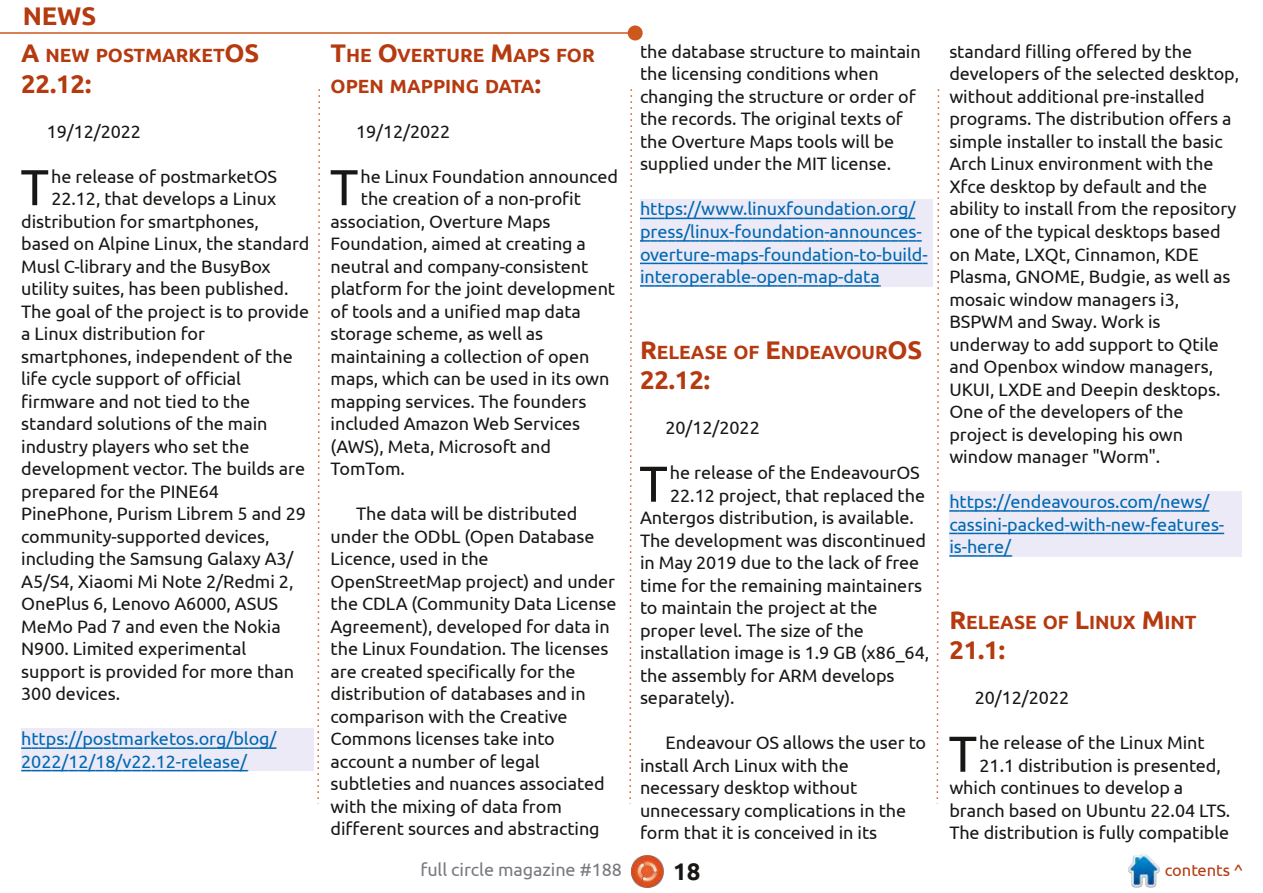
<style>
.page{position:relative;width:1263px;height:893px;background:#fff}
.page>*{position:absolute;margin:0;border:0;box-sizing:border-box;transform-origin:0 0}
.t1{font:50.4px "Ubuntu";color:#181715}
.t2{font:700 25.5px "Ubuntu";letter-spacing:-.005em;color:#b53a10}
.t3{font:700 24px "Ubuntu";color:#181715}
.t4{font:700 19.2px/30.6px "Ubuntu";letter-spacing:-.005em;color:#b53a10}
.t5{font:18px/22.5px "Ubuntu";letter-spacing:-.005em;color:#181715}
.t6{font:18px/22.5px "Ubuntu";letter-spacing:-.005em;color:#0068b2}
.t7{font:18px "Ubuntu";letter-spacing:-.005em;color:#79797f}
.t8{font:16.5px "Ubuntu";letter-spacing:-.005em;color:#b53a10}
.s1{font-size:25.5px}
</style>
<div class="page">
<img style="left:631px;top:855px;width:33px;height:33px">
<img style="left:1128px;top:855px;width:32px;height:32px">
<hr style="left:0;top:32px;width:635px;height:2px;background:#cd581e">
<div style="left:628px;top:25px;width:15px;height:15px;background:#cd581e;border-radius:50%"></div>
<svg style="left:629px;top:89px;width:4px;height:715px"></svg>
<svg style="left:317px;top:89px;width:3px;height:715px"></svg>
<svg style="left:936px;top:89px;width:4px;height:715px"></svg>
<div style="left:21px;top:728px;width:293px;height:43px;background:#ebeaf6"></div>
<div style="left:640px;top:199px;width:292px;height:87px;background:#ebeaf6"></div>
<div style="left:949px;top:491px;width:293px;height:65px;background:#ebeaf6"></div>
<svg style="left:21px;top:747px;width:255px;height:2px"></svg>
<svg style="left:21px;top:770px;width:227px;height:1px"></svg>
<svg style="left:640px;top:218px;width:275px;height:1px"></svg>
<svg style="left:640px;top:240px;width:282px;height:2px"></svg>
<svg style="left:640px;top:263px;width:287px;height:1px"></svg>
<svg style="left:640px;top:285px;width:241px;height:2px"></svg>
<svg style="left:949px;top:510px;width:260px;height:2px"></svg>
<svg style="left:949px;top:533px;width:275px;height:1px"></svg>
<svg style="left:949px;top:555px;width:63px;height:2px"></svg>
<h2 class="t2" style="left:23px;top:1px;width:75px">NEWS</h2>
<p class="t4" style="left:21px;top:40px;width:240px"><span class="s1">A</span> NEW POSTMARKET<span class="s1">OS</span></p>
<h2 class="t2" style="left:21px;top:69px;width:72px">22.12:</h2>
<p class="t5" style="left:47px;top:120px;width:96px">19/12/2022</p>
<h1 class="t1" style="left:21px;top:158px;width:30px">T</h1>
<p class="t5" style="left:51px;top:165px;width:227px">he release of postmarketOS</p>
<p class="t5" style="left:51px;top:187px;width:226px">22.12, that develops a Linux</p>
<p class="t5" style="left:21px;top:210px;width:239px">distribution for smartphones,</p>
<p class="t5" style="left:21px;top:232px;width:290px">based on Alpine Linux, the standard</p>
<p class="t5" style="left:21px;top:255px;width:251px">Musl C-library and the BusyBox</p>
<p class="t5" style="left:21px;top:277px;width:269px">utility suites, has been published.</p>
<p class="t5" style="left:21px;top:300px;width:289px">The goal of the project is to provide</p>
<p class="t5" style="left:21px;top:322px;width:185px">a Linux distribution for</p>
<p class="t5" style="left:21px;top:345px;width:273px">smartphones, independent of the</p>
<p class="t5" style="left:21px;top:367px;width:221px">life cycle support of official</p>
<p class="t5" style="left:21px;top:390px;width:231px">firmware and not tied to the</p>
<p class="t5" style="left:21px;top:412px;width:248px">standard solutions of the main</p>
<p class="t5" style="left:21px;top:435px;width:230px">industry players who set the</p>
<p class="t5" style="left:21px;top:457px;width:285px">development vector. The builds are</p>
<p class="t5" style="left:21px;top:480px;width:199px">prepared for the PINE64</p>
<p class="t5" style="left:21px;top:502px;width:286px">PinePhone, Purism Librem 5 and 29</p>
<p class="t5" style="left:21px;top:525px;width:250px">community-supported devices,</p>
<p class="t5" style="left:21px;top:547px;width:274px">including the Samsung Galaxy A3/</p>
<p class="t5" style="left:21px;top:570px;width:274px">A5/S4, Xiaomi Mi Note 2/Redmi 2,</p>
<p class="t5" style="left:21px;top:592px;width:258px">OnePlus 6, Lenovo A6000, ASUS</p>
<p class="t5" style="left:21px;top:615px;width:261px">MeMo Pad 7 and even the Nokia</p>
<p class="t5" style="left:21px;top:637px;width:227px">N900. Limited experimental</p>
<p class="t5" style="left:21px;top:660px;width:274px">support is provided for more than</p>
<p class="t5" style="left:21px;top:682px;width:100px">300 devices.</p>
<p class="t6" style="left:21px;top:727px;width:257px">https://postmarketos.org/blog/<br>2022/12/18/v22.12-release/</p>
<p class="t4" style="left:331px;top:40px;width:266px"><span class="s1">T</span>HE <span class="s1">O</span>VERTURE <span class="s1">M</span>APS FOR<br>OPEN MAPPING DATA<span class="s1">:</span></p>
<p class="t5" style="left:356px;top:120px;width:96px">19/12/2022</p>
<h1 class="t1" style="left:330px;top:158px;width:30px">T</h1>
<p class="t5" style="left:360px;top:165px;width:259px">he Linux Foundation announced</p>
<p class="t5" style="left:361px;top:187px;width:222px">the creation of a non-profit</p>
<p class="t5" style="left:331px;top:210px;width:221px">association, Overture Maps</p>
<p class="t5" style="left:331px;top:232px;width:257px">Foundation, aimed at creating a</p>
<p class="t5" style="left:331px;top:255px;width:259px">neutral and company-consistent</p>
<p class="t5" style="left:331px;top:277px;width:286px">platform for the joint development</p>
<p class="t5" style="left:331px;top:300px;width:252px">of tools and a unified map data</p>
<p class="t5" style="left:331px;top:322px;width:214px">storage scheme, as well as</p>
<p class="t5" style="left:331px;top:345px;width:260px">maintaining a collection of open</p>
<p class="t5" style="left:331px;top:367px;width:280px">maps, which can be used in its own</p>
<p class="t5" style="left:331px;top:390px;width:257px">mapping services. The founders</p>
<p class="t5" style="left:331px;top:412px;width:251px">included Amazon Web Services</p>
<p class="t5" style="left:331px;top:435px;width:222px">(AWS), Meta, Microsoft and</p>
<p class="t5" style="left:331px;top:457px;width:76px">TomTom.</p>
<p class="t5" style="left:331px;top:502px;width:287px;text-indent:26px">The data will be distributed under the ODbL (Open Database<br>Licence, used in the<br>OpenStreetMap project) and under the CDLA (Community Data License<br>Agreement), developed for data in the Linux Foundation. The licenses are created specifically for the distribution of databases and in comparison with the Creative<br>Commons licenses take into account a number of legal subtleties and nuances associated with the mixing of data from different sources and abstracting</p>
<p class="t5" style="left:640px;top:40px;width:282px">the database structure to maintain the licensing conditions when changing the structure or order of the records. The original texts of the Overture Maps tools will be supplied under the MIT license.</p>
<p class="t6" style="left:640px;top:198px;width:289px">https://www.linuxfoundation.org/ press/linux-foundation-announces&shy;overture-maps-foundation-to-build&shy;interoperable-open-map-data</p>
<p class="t4" style="left:640px;top:336px;width:284px"><span class="s1">R</span>ELEASE OF <span class="s1">E</span>NDEAVOUR<span class="s1">OS</span></p>
<h2 class="t2" style="left:640px;top:365px;width:72px">22.12:</h2>
<p class="t5" style="left:665px;top:416px;width:96px">20/12/2022</p>
<h1 class="t1" style="left:639px;top:455px;width:30px">T</h1>
<p class="t5" style="left:670px;top:461px;width:251px">he release of the EndeavourOS</p>
<p class="t5" style="left:670px;top:484px;width:256px">22.12 project, that replaced the</p>
<p class="t5" style="left:640px;top:506px;width:275px">Antergos distribution, is available.</p>
<p class="t5" style="left:640px;top:529px;width:288px">The development was discontinued</p>
<p class="t5" style="left:640px;top:551px;width:281px">in May 2019 due to the lack of free</p>
<p class="t5" style="left:640px;top:574px;width:284px">time for the remaining maintainers</p>
<p class="t5" style="left:640px;top:596px;width:239px">to maintain the project at the</p>
<p class="t5" style="left:640px;top:619px;width:225px">proper level. The size of the</p>
<p class="t5" style="left:640px;top:641px;width:291px">installation image is 1.9 GB (x86_64,</p>
<p class="t5" style="left:640px;top:664px;width:256px">the assembly for ARM develops</p>
<p class="t5" style="left:640px;top:686px;width:96px">separately).</p>
<p class="t5" style="left:640px;top:731px;width:288px;text-indent:26px">Endeavour OS allows the user to install Arch Linux with the necessary desktop without unnecessary complications in the form that it is conceived in its</p>
<p class="t5" style="left:949px;top:40px;width:291px">standard filling offered by the developers of the selected desktop, without additional pre-installed programs. The distribution offers a simple installer to install the basic<br>Arch Linux environment with the<br>Xfce desktop by default and the ability to install from the repository one of the typical desktops based on Mate, LXQt, Cinnamon, KDE<br>Plasma, GNOME, Budgie, as well as mosaic window managers i3,<br>BSPWM and Sway. Work is underway to add support to Qtile and Openbox window managers,<br>UKUI, LXDE and Deepin desktops.<br>One of the developers of the project is developing his own window manager "Worm".</p>
<p class="t6" style="left:949px;top:490px;width:276px">https://endeavouros.com/news/ cassini-packed-with-new-features&shy;is-here/</p>
<p class="t4" style="left:949px;top:606px;width:249px"><span class="s1">R</span>ELEASE OF <span class="s1">L</span>INUX <span class="s1">M</span>INT</p>
<h2 class="t2" style="left:949px;top:635px;width:57px">21.1:</h2>
<p class="t5" style="left:975px;top:686px;width:96px">20/12/2022</p>
<h1 class="t1" style="left:949px;top:725px;width:30px">T</h1>
<p class="t5" style="left:979px;top:731px;width:227px">he release of the Linux Mint</p>
<p class="t5" style="left:979px;top:754px;width:243px">21.1 distribution is presented,</p>
<p class="t5" style="left:949px;top:776px;width:235px">which continues to develop a</p>
<p class="t5" style="left:949px;top:799px;width:282px">branch based on Ubuntu 22.04 LTS.</p>
<p class="t5" style="left:949px;top:821px;width:281px">The distribution is fully compatible</p>
<p class="t7" style="left:420px;top:859px;width:203px">full circle magazine #188</p>
<h3 class="t3" style="left:673px;top:857px;width:29px">18</h3>
<p class="t8" style="left:1165px;top:860px;width:80px">contents ^</p>
</div>
